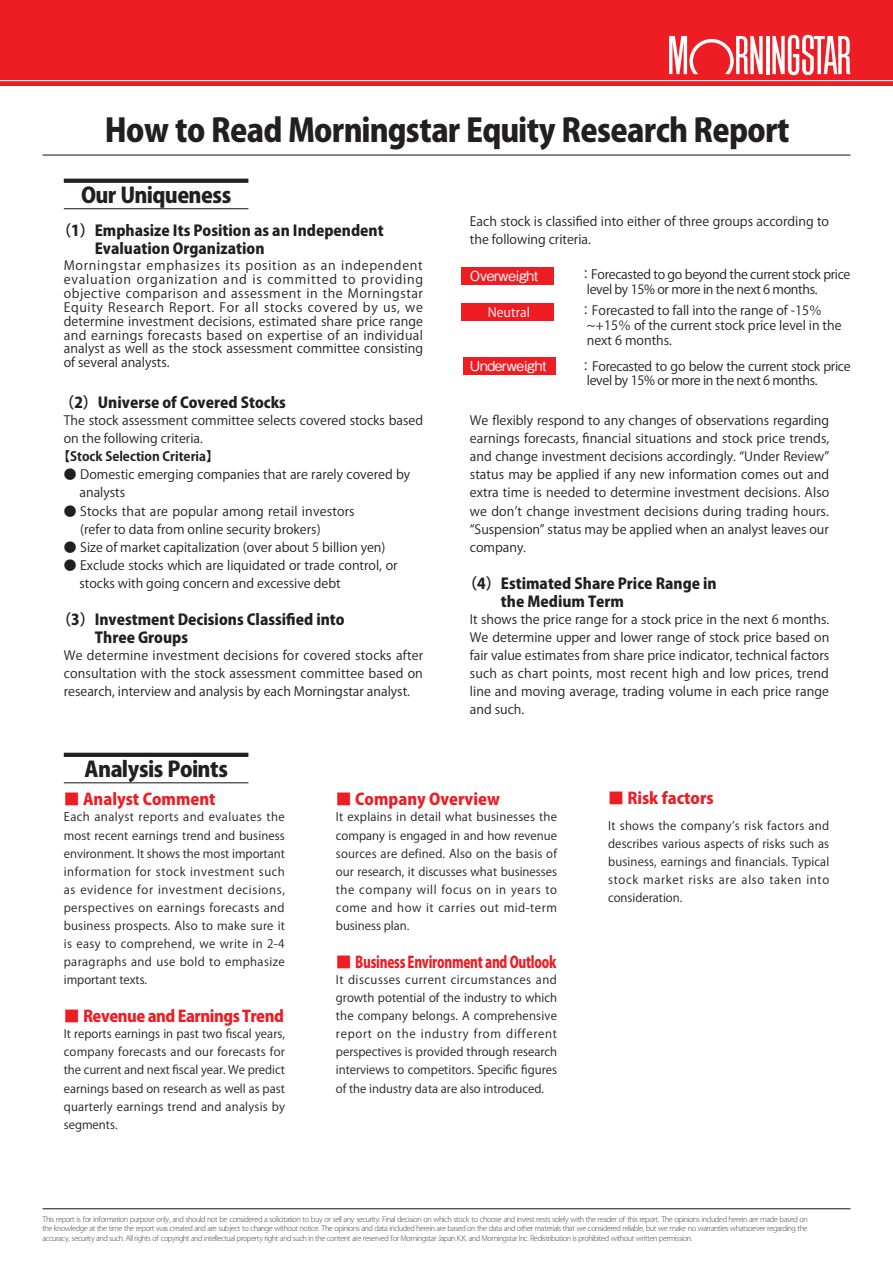
<style>
.page{position:relative;width:893px;height:1263px;background:#fff}
.page>*{position:absolute;margin:0;border:0;box-sizing:border-box;transform-origin:0 0}
.t1{font:800 31.95px "Koz Go Pro";letter-spacing:-.025em;color:#231f20}
.t2{font:800 21.3px "Koz Go Pro";letter-spacing:-.025em;color:#231f20}
.t3{font:800 15.9px "Koz Go Pro";letter-spacing:-.02em;color:#ee1d23}
.t4{font:800 15.9px "Koz Go Pro";color:#ee1d23}
.t5{font:800 14.85px "Koz Go Pro";color:#231f20}
.t6{font:500 13.8px "Gothic BBB Pro";letter-spacing:-.02em;color:#fff}
.t7{font:12.75px/18px "Koz Go Pro";color:#231f20}
.t8{font:12.75px/14.9px "Koz Go Pro";letter-spacing:-.025em;color:#231f20}
.t9{font:700 12.75px "Koz Go Pro";color:#231f20}
.t10{font:12.75px "Koz Go Pro";color:#fff}
.t11{font:11.7px/18px "Koz Go Pro";letter-spacing:.02em;color:#231f20;text-align:justify}
.t12{font:300 7.5px/9.6px "Koz Go Pro";letter-spacing:-.055em;color:#57585a;text-align:justify}
.t13{font:500 1.5px "Gothic BBB Pro";color:#fff}
</style>
<div class="page">
<hr style="left:43px;top:1208px;width:807px;height:1px;background:#231f20">
<div style="left:0;top:0;width:893px;height:85px;background:#ee1d23"></div>
<hr style="left:766px;top:36px;width:3px;height:38px;background:#fff">
<svg style="left:669px;top:36px;width:94px;height:38px"></svg>
<svg style="left:772px;top:35px;width:78px;height:40px"></svg>
<hr style="left:0;top:80px;width:893px;height:1px;background:#fff">
<hr style="left:43px;top:154px;width:807px;height:2px;background:#231f20">
<hr style="left:64px;top:782px;width:184px;height:1px;background:#231f20">
<hr style="left:64px;top:753px;width:184px;height:4px;background:#231f20">
<div style="left:461px;top:304px;width:93px;height:17px;background:#ee1d23"></div>
<div style="left:463px;top:358px;width:93px;height:17px;background:#ee1d23"></div>
<div style="left:461px;top:268px;width:93px;height:17px;background:#ee1d23"></div>
<hr style="left:64px;top:208px;width:184px;height:1px;background:#231f20">
<svg style="left:64px;top:179px;width:184px;height:4px"></svg>
<p class="t1" style="left:105px;top:109px;width:686px">How to Read Morningstar Equity Research Report</p>
<p class="t2" style="left:81px;top:181px;width:152px">Our Uniqueness</p>
<p class="t5" style="left:56px;top:221px;width:329px">（）1 Emphasize Its Position as an Independent</p>
<p class="t5" style="left:64px;top:239px;width:202px">　　Evaluation Organization</p>
<p class="t7" style="left:64px;top:259px;width:361px;line-height:13.8px;text-align:justify">Morningstar emphasizes its position as an independent evaluation organization and is committed to providing objective comparison and assessment in the Morningstar Equity Research Report. For all stocks covered by us, we determine investment decisions, estimated share price range and earnings forecasts based on expertise of an individual analyst as well as the stock assessment committee consisting of several analysts.</p>
<p class="t5" style="left:59px;top:393px;width:228px">（）2 Universe of Covered Stocks</p>
<p class="t7" style="left:64px;top:412px;width:361px">The stock assessment committee selects covered stocks based on the following criteria.</p>
<p class="t9" style="left:57px;top:448px;width:163px">【Stock Selection Criteria【</p>
<p class="t7" style="left:64px;top:466px;width:348px">● Domestic emerging companies that are rarely covered by　 analysts</p>
<p class="t7" style="left:80px;top:502px;width:276px;text-indent:-16px">● Stocks that are popular among retail investors (refer to data from online security brokers(</p>
<p class="t7" style="left:64px;top:538px;width:323px">● Size of market capitalization (over about 5 billion yen(</p>
<p class="t7" style="left:64px;top:556px;width:335px">● Exclude stocks which are liquidated or trade control, or　 stocks with going concern and excessive debt</p>
<p class="t5" style="left:56px;top:610px;width:290px">（）3 Investment Decisions Classified into</p>
<p class="t5" style="left:95px;top:628px;width:95px">Three Groups</p>
<p class="t7" style="left:64px;top:647px;width:361px;text-align:justify">We determine investment decisions for covered stocks after consultation with the stock assessment committee based on research, interview and analysis by each Morningstar analyst.</p>
<p class="t2" style="left:85px;top:755px;width:145px">Analysis Points</p>
<p class="t7" style="left:470px;top:213px;width:361px">Each stock is classified into either of three groups according to the following criteria.</p>
<p class="t6" style="left:470px;top:265px;width:70px">Overweight</p>
<p class="t10" style="left:488px;top:304px;width:44px">Neutral</p>
<p class="t8" style="left:587px;top:267px;width:265px;text-indent:-7px">：Forecasted to go beyond the current stock price level by 15% or more in the next 6 months.</p>
<p class="t7" style="left:587px;top:303px;width:256px;line-height:14.9px;text-indent:-7px">：Forecasted to fall into the range of -15％~+15％ of the current stock price level in the next 6 months.</p>
<p class="t8" style="left:587px;top:359px;width:265px;text-indent:-7px">：Forecasted to go below the current stock price level by 15% or more in the next 6 months.</p>
<p class="t13" style="left:470px;top:370px;width:78px">Underweight</p>
<p class="t7" style="left:470px;top:412px;width:361px;text-align:justify">We flexibly respond to any changes of observations regarding earnings forecasts, financial situations and stock price trends, and change investment decisions accordingly “. Under Review“ status may be applied if any new information comes out and extra time is needed to determine investment decisions. Also we don t’ change investment decisions during trading hours. “Suspension” status may be applied when an analyst leaves our company.</p>
<p class="t5" style="left:462px;top:573px;width:256px">（）4 Estimated Share Price Range in</p>
<p class="t5" style="left:501px;top:591px;width:124px">the Medium Term</p>
<p class="t7" style="left:470px;top:611px;width:361px;text-align:justify">It shows the price range for a stock price in the next 6 months.<br>We determine upper and lower range of stock price based on fair value estimates from share price indicator, technical factors such as chart points, most recent high and low prices, trend line and moving average, trading volume in each price range and such.</p>
<p class="t4" style="left:64px;top:789px;width:153px">■ Analyst Comment</p>
<p class="t11" style="left:64px;top:808px;width:223px">Each analyst reports and evaluates the most recent earnings trend and business environment It. shows the most important information for stock investment such as evidence for investment decisions, perspectives on earnings forecasts and business prospects. Also to make sure it is easy to comprehend, we write in 2-4 paragraphs and use bold to emphasize important texts.</p>
<p class="t3" style="left:64px;top:1006px;width:222px">■ Revenue and Earnings Trend</p>
<p class="t11" style="left:64px;top:1025px;width:223px">It reports earnings in past two fiscal years, company forecasts and our forecasts for the current and next fiscal year. We predict earnings based on research as well as past quarterly earnings trend and analysis by segments.</p>
<p class="t4" style="left:336px;top:789px;width:165px">■ Company Overview</p>
<p class="t11" style="left:336px;top:808px;width:223px">It explains in detail what businesses the company is engaged in and how revenue sources are defined. Also on the basis of our research it, discusses what businesses the company will focus on in years to come and how it carries out mid-term business plan.</p>
<p class="t3" style="left:336px;top:951px;width:222px">■ Business Environment and Outlook</p>
<p class="t11" style="left:336px;top:971px;width:223px">It discusses current circumstances and growth potential of the industry to which the company belongs A. comprehensive report on the industry from different perspectives is provided through research interviews to competitors. Specific figures of the industry data are also introduced.</p>
<p class="t4" style="left:608px;top:788px;width:107px">■ Risk factors</p>
<p class="t11" style="left:608px;top:817px;width:223px">It shows the company s’ risk factors and describes various aspects of risks such as business, earnings and financials. Typical stock market risks are also taken into consideration.</p>
<p class="t12" style="left:42px;top:1214px;width:767px">This report is for information purpose only, and should not be considered a solicitation to buy or sell any security. Final decision on which stock to choose and invest rests solely with the reader of this report. The opinions included herein are made based on the knowledge at the time the report was created and are subject to change without notice. The opinions and data included herein are based on the data and other materials that we considered reliable, but we make no warranties whatsoever regarding the accuracy, security and such. All rights of copyright and intellectual property right and such in the content are reserved for Morningstar Japan .K.K and Morningstar Inc. Redistribution is prohibited without written permission.</p>
</div>
